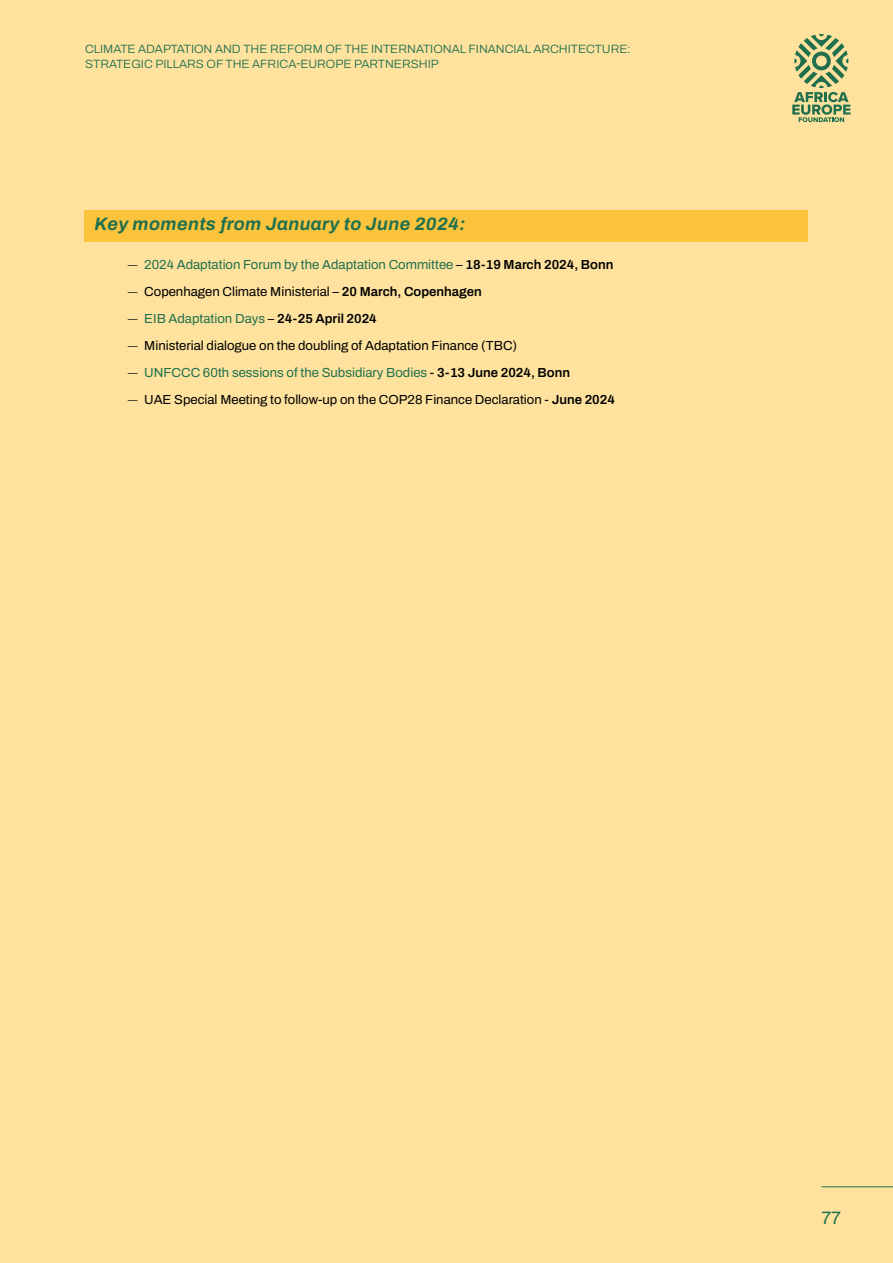
<style>
.page{position:relative;width:893px;height:1263px;background:#fee29e}
.page>*{position:absolute;margin:0;border:0;box-sizing:border-box;transform-origin:0 0}
.t1{font:italic 700 18px "Archivo";letter-spacing:.025em;color:#21704d}
.t2{font:18px "Archivo";color:#21704d}
.t3{font:13.2px/27.2px "Archivo";color:#000}
.t4{font:300 12px/15px "Archivo";color:#21704e}
.s1{font-family:"Acumin Pro";font-weight:200}
.s2{color:#21704d}
.s3{font-weight:600}
</style>
<div class="page">
<hr style="left:821px;top:1186px;width:72px;height:1px;background:#21704d">
<svg style="left:792px;top:34px;width:58px;height:88px"></svg>
<div style="left:84px;top:210px;width:724px;height:31px;background:#fbc43c"></div>
<p class="t4" style="left:85px;top:41px;width:547px">CLIMATE ADAPTATION AND THE REFORM OF THE INTERNATIONAL FINANCIAL ARCHITECTURE:<br>STRATEGIC PILLARS OF THE AFRICA-EUROPE PARTNERSHIP</p>
<h1 class="t1" style="left:95px;top:211px;width:372px">Key moments from January to June 2024:</h1>
<p class="t3" style="left:127px;top:250px;width:489px"><span class="s1">―</span> <span class="s2">2024 Adaptation Forum by the Adaptation Committee</span> – <span class="s3">18-19 March 2024, Bonn </span><span class="s1">―</span> Copenhagen Climate Ministerial – <span class="s3">20 March, Copenhagen<br></span><span class="s1">―</span> <span class="s2">EIB Adaptation Days</span> – <span class="s3">24-25 April 2024<br></span><span class="s1">―</span> Ministerial dialogue on the doubling of Adaptation Finance (TBC)<br><span class="s1">―</span> <span class="s2">UNFCCC 60th sessions of the Subsidiary Bodies</span> - <span class="s3">3-13 June 2024, Bonn<br></span><span class="s1">―</span> UAE Special Meeting to follow-up on the COP28 Finance Declaration - <span class="s3">June 2024</span></p>
<h1 class="t2" style="left:821px;top:1204px;width:21px">77</h1>
</div>
